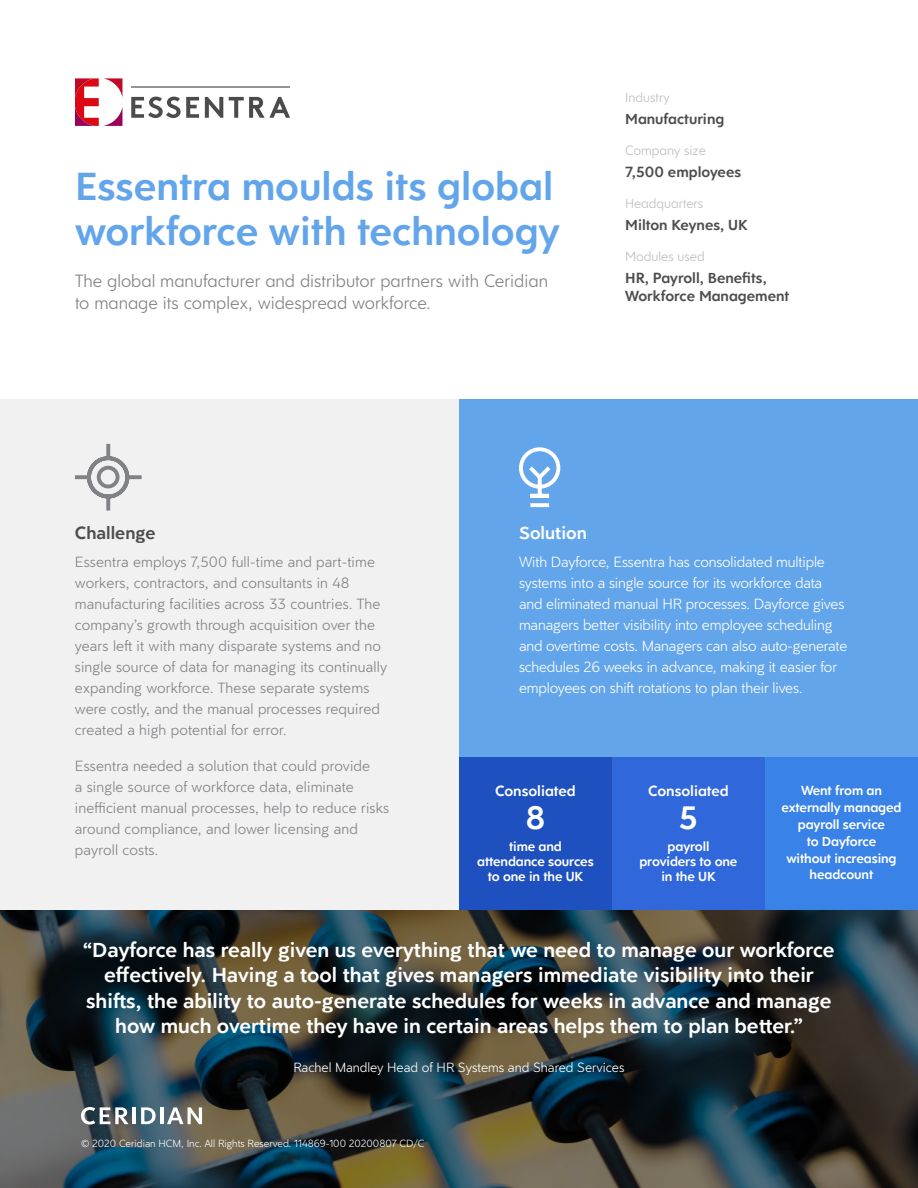
<style>
.page{position:relative;width:918px;height:1188px;background:#fff}
.page>*{position:absolute;margin:0;border:0;box-sizing:border-box;transform-origin:0 0}
.t1{font:600 40.5px/45px "Clarika Geometric";color:#63a5ea}
.t2{font:600 33px "Clarika Geometric";color:#fff}
.t3{font:600 21px/25.5px "Clarika Grotesque";color:#fff;text-align:center}
.t4{font:300 18px/22.5px "Clarika Geometric";color:#808285}
.t5{font:600 18px "Clarika Grotesque";color:#4d4d4f}
.t6{font:600 18px "Clarika Grotesque";color:#fff}
.t7{font:300 15px/21px "Clarika Grotesque";letter-spacing:.01em;color:#808285}
.t8{font:300 15px/21px "Clarika Grotesque";letter-spacing:-.01em;color:#fff}
.t9{font:600 15px/18px "Clarika Geometric";color:#4d4d4f}
.t10{font:600 15px "Clarika Geometric";color:#fff}
.t11{font:600 13.5px/16.8px "Clarika Geometric";letter-spacing:-.01em;color:#fff;text-align:center}
.t12{font:300 13.5px "Clarika Grotesque";color:#fff}
.t13{font:300 13.5px "Clarika Geometric";color:#bcbec0}
.t14{font:300 10.5px "Clarika Grotesque";color:#fff}
</style>
<div class="page">
<svg style="left:0;top:910px;width:918px;height:278px;background:#333b39"></svg>
<div style="left:459px;top:757px;width:153px;height:153px;background:#1e51bf"></div>
<div style="left:612px;top:757px;width:153px;height:153px;background:#3067db"></div>
<div style="left:765px;top:757px;width:153px;height:153px;background:#3982e8"></div>
<svg style="left:205px;top:97px;width:18px;height:21px"></svg>
<svg style="left:229px;top:97px;width:61px;height:21px"></svg>
<svg style="left:131px;top:97px;width:68px;height:21px"></svg>
<hr style="left:131px;top:87px;width:159px;height:1px;background:#939598">
<svg style="left:75px;top:78px;width:47px;height:48px"></svg>
<svg style="left:81px;top:1107px;width:48px;height:18px"></svg>
<hr style="left:132px;top:1107px;width:3px;height:17px;background:#fff">
<svg style="left:141px;top:1107px;width:15px;height:17px"></svg>
<hr style="left:160px;top:1107px;width:3px;height:17px;background:#fff">
<svg style="left:167px;top:1107px;width:35px;height:17px"></svg>
<div style="left:459px;top:400px;width:459px;height:357px;background:#63a5ea"></div>
<div style="left:0;top:400px;width:459px;height:510px;background:#f1f1f2"></div>
<svg style="left:519px;top:447px;width:42px;height:61px"></svg>
<svg style="left:75px;top:443px;width:67px;height:68px"></svg>
<h1 class="t1" style="left:75px;top:163px;width:486px">Essentra moulds its global workforce with technology</h1>
<p class="t4" style="left:75px;top:269px;width:475px">The global manufacturer and distributor partners with Ceridian to manage its complex, widespread workforce.</p>
<p class="t13" style="left:625px;top:89px;width:46px">Industry</p>
<p class="t9" style="left:625px;top:109px;width:100px">Manufacturing</p>
<p class="t13" style="left:625px;top:142px;width:82px">Company size</p>
<p class="t9" style="left:625px;top:162px;width:117px">7,500 employees</p>
<p class="t13" style="left:625px;top:195px;width:79px">Headquarters</p>
<p class="t9" style="left:625px;top:215px;width:124px">Milton Keynes, UK</p>
<p class="t13" style="left:625px;top:248px;width:81px">Modules used</p>
<p class="t9" style="left:625px;top:268px;width:166px">HR, Payroll, Benefits,<br>Workforce Management</p>
<p class="t5" style="left:75px;top:521px;width:82px">Challenge</p>
<p class="t7" style="left:75px;top:551px;width:314px">Essentra employs 7,500 full-time and part-time workers, contractors, and consultants in 48 manufacturing facilities across 33 countries. The company’s growth through acquisition over the years left it with many disparate systems and no single source of data for managing its continually expanding workforce. These separate systems were costly, and the manual processes required created a high potential for error.</p>
<p class="t7" style="left:75px;top:755px;width:316px">Essentra needed a solution that could provide<br>a single source of workforce data, eliminate inefficient manual processes, help to reduce risks around compliance, and lower licensing and payroll costs.</p>
<p class="t6" style="left:519px;top:521px;width:69px">Solution</p>
<p class="t8" style="left:519px;top:551px;width:330px">With Dayforce, Essentra has consolidated multiple systems into a single source for its workforce data and eliminated manual HR processes. Dayforce gives managers better visibility into employee scheduling and overtime costs. Managers can also auto-generate schedules 26 weeks in advance, making it easier for employees on shift rotations to plan their lives.</p>
<p class="t10" style="left:495px;top:781px;width:82px">Consoliated</p>
<h2 class="t2" style="left:525px;top:795px;width:22px">8</h2>
<p class="t11" style="left:477px;top:838px;width:118px;line-height:15px">time and attendance sources to one in the UK</p>
<p class="t10" style="left:648px;top:781px;width:82px">Consoliated</p>
<h2 class="t2" style="left:679px;top:795px;width:21px">5</h2>
<p class="t11" style="left:639px;top:838px;width:100px;line-height:15px">payroll providers to one in the UK</p>
<p class="t11" style="left:781px;top:782px;width:122px">Went from an externally managed payroll service<br>to Dayforce<br>without increasing headcount</p>
<p class="t3" style="left:83px;top:936px;width:753px">“Dayforce has really given us everything that we need to manage our workforce effectively. Having a tool that gives managers immediate visibility into their shifts, the ability to auto-generate schedules for weeks in advance and manage how much overtime they have in certain areas helps them to plan better.”</p>
<p class="t12" style="left:293px;top:1059px;width:333px">Rachel Mandley Head of HR Systems and Shared Services</p>
<p class="t14" style="left:81px;top:1136px;width:345px">© 2020 Ceridian HCM, Inc. All Rights Reserved. 114869-100 20200807 CD/C</p>
</div>
